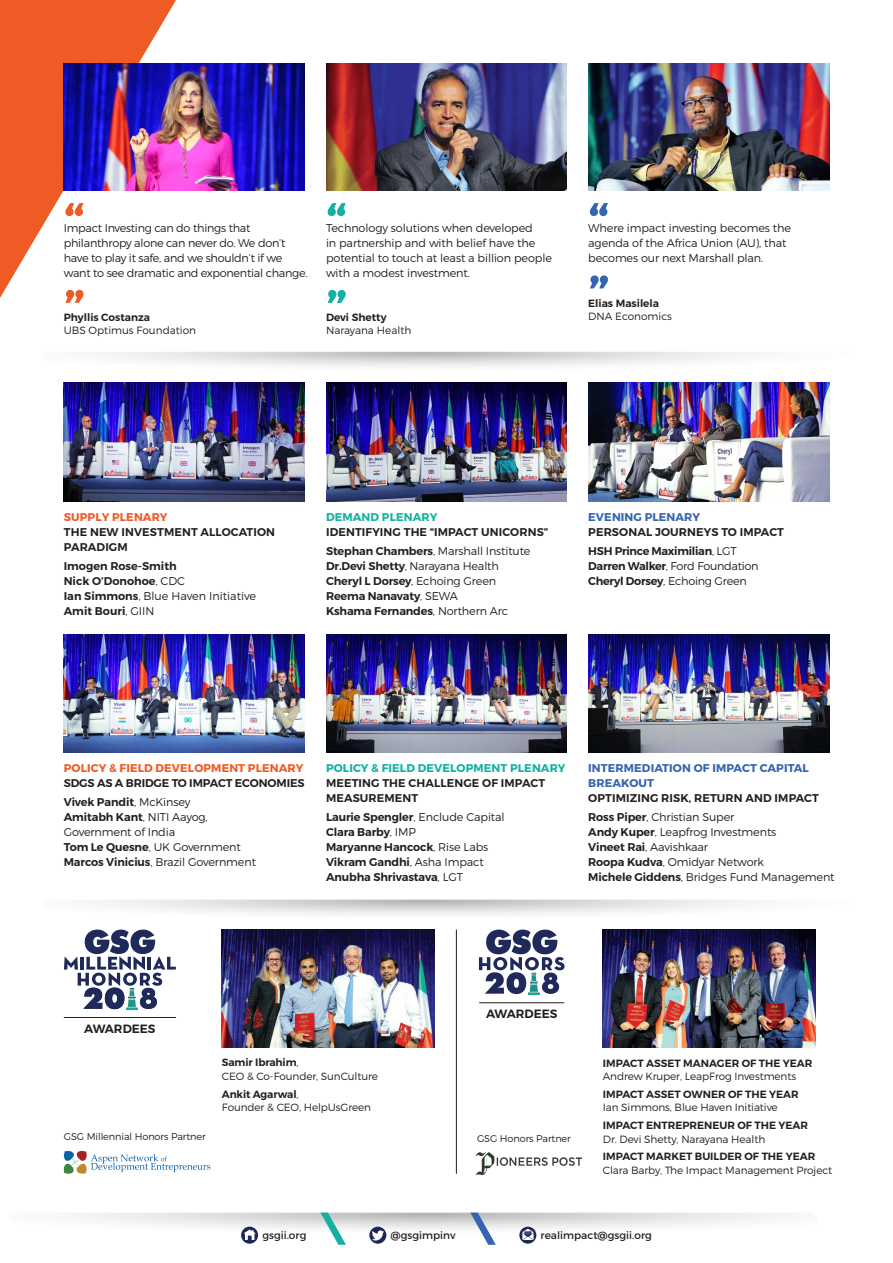
<style>
.page{position:relative;width:893px;height:1263px;background:#fff}
.page>*{position:absolute;margin:0;border:0;box-sizing:border-box;transform-origin:0 0}
.t1{font:600 54px/72.2px "Montserrat";color:#3665b0}
.t2{font:600 54px/86.7px "Montserrat";color:#14b1a3}
.t3{font:600 54px/86.6px "Montserrat";color:#ef5b25}
.t4{font:600 12px "Montserrat";color:#231f20}
.t5{font:300 11.25px/15px "Montserrat";letter-spacing:-.01em;color:#231f20}
.t6{font:600 11.25px/15px "Montserrat";letter-spacing:-.01em;color:#231f20}
.t7{font:600 11.25px/15px "Montserrat";letter-spacing:.01em;color:#231f20}
.t8{font:700 11.25px/15px "Montserrat";letter-spacing:.01em;color:#3665b0}
.t9{font:700 11.25px "Montserrat";letter-spacing:.01em;color:#14b1a3}
.t10{font:700 11.25px "Montserrat";letter-spacing:.01em;color:#ef5b25}
.t11{font:300 10.5px/13.5px "Montserrat";letter-spacing:-.01em;color:#231f20}
.t12{font:600 10.5px "Montserrat";color:#231f20}
.t13{font:10.5px "Montserrat";color:#231f20}
.t14{font:300 9.75px "Montserrat";letter-spacing:-.01em;color:#231f20}
.s1{font-weight:300}
.s2{font-weight:600}
</style>
<div class="page">
<svg style="left:0;top:0;width:176px;height:298px;fill:#ef5b25"></svg>
<img style="left:78px;top:1212px;width:701px;height:21px">
<img style="left:588px;top:634px;width:241px;height:119px">
<img style="left:326px;top:634px;width:241px;height:119px">
<img style="left:64px;top:634px;width:241px;height:119px">
<img style="left:222px;top:929px;width:212px;height:119px">
<img style="left:603px;top:929px;width:212px;height:119px">
<svg style="left:320px;top:1212px;width:26px;height:33px"></svg>
<svg style="left:470px;top:1212px;width:26px;height:33px"></svg>
<svg style="left:369px;top:1227px;width:17px;height:17px"></svg>
<svg style="left:372px;top:1230px;width:12px;height:10px"></svg>
<div style="left:241px;top:1227px;width:17px;height:17px;background:#1d2759;border-radius:50%"></div>
<svg style="left:243px;top:1229px;width:13px;height:11px"></svg>
<svg style="left:519px;top:1227px;width:17px;height:17px"></svg>
<svg style="left:522px;top:1229px;width:12px;height:11px"></svg>
<img style="left:326px;top:383px;width:241px;height:118px">
<img style="left:64px;top:383px;width:241px;height:118px">
<img style="left:588px;top:383px;width:241px;height:118px">
<img style="left:588px;top:64px;width:241px;height:126px">
<img style="left:326px;top:64px;width:241px;height:126px">
<img style="left:64px;top:64px;width:241px;height:126px">
<svg style="left:64px;top:929px;width:112px;height:80px"></svg>
<hr style="left:64px;top:1017px;width:112px;height:1px;background:#231f20">
<svg style="left:479px;top:929px;width:85px;height:65px"></svg>
<hr style="left:479px;top:1002px;width:85px;height:1px;background:#231f20">
<img style="left:476px;top:1152px;width:107px;height:24px">
<svg style="left:64px;top:1151px;width:146px;height:23px"></svg>
<hr style="left:456px;top:929px;width:1px;height:245px;background:#231f20">
<h1 class="t3" style="left:64px;top:179px;width:22px">“ ”</h1>
<p class="t5" style="left:64px;top:220px;width:245px">Impact Investing can do things that philanthropy alone can never do. We don’t have to play it safe, and we shouldn’t if we want to see dramatic and exponential change.</p>
<p class="t12" style="left:64px;top:311px;width:88px">Phyllis Costanza</p>
<p class="t11" style="left:64px;top:323px;width:134px">UBS Optimus Foundation</p>
<h1 class="t2" style="left:326px;top:179px;width:22px">“ ”</h1>
<p class="t5" style="left:326px;top:220px;width:227px">Technology solutions when developed<br>in partnership and with belief have the potential to touch at least a billion people with a modest investment.</p>
<p class="t12" style="left:326px;top:311px;width:62px">Devi Shetty</p>
<p class="t11" style="left:326px;top:323px;width:87px">Narayana Health</p>
<h1 class="t1" style="left:588px;top:186px;width:22px">“ ”</h1>
<p class="t5" style="left:588px;top:220px;width:204px">Where impact investing becomes the agenda of the Africa Union (AU), that becomes our next Marshall plan.</p>
<p class="t12" style="left:588px;top:297px;width:72px">Elias Masilela</p>
<p class="t11" style="left:588px;top:309px;width:85px">DNA Economics</p>
<p class="t10" style="left:64px;top:509px;width:25px">SUPPLY</p>
<p class="t10" style="left:112px;top:509px;width:17px">PLENARY</p>
<p class="t6" style="left:64px;top:524px;width:95px">The New Investm</p>
<p class="t6" style="left:174px;top:524px;width:56px">ent Allocation</p>
<p class="t6" style="left:64px;top:539px;width:16px">Paradi</p>
<p class="t6" style="left:64px;top:537px;width:114px;line-height:19.2px;text-align:center">gm<br>Imogen Rose-Smith</p>
<p class="t6" style="left:64px;top:573px;width:194px">Nick O’Donohoe<span class="s1">, CDC<br></span>Ian Simmons<span class="s1">, Blue Haven Initiative<br></span>Amit Bouri<span class="s1">, GIIN</span></p>
<p class="t9" style="left:326px;top:509px;width:19px">DEMAND</p>
<p class="t9" style="left:382px;top:509px;width:17px">PLENARY</p>
<p class="t6" style="left:326px;top:524px;width:121px">Identi fying the “Impact</p>
<p class="t6" style="left:481px;top:524px;width:9px">Unicorns</p>
<p class="t6" style="left:544px;top:524px;width:6px">”</p>
<p class="t6" style="left:326px;top:543px;width:206px">Stephan Chambers<span class="s1">, Marshall Institute<br></span>Dr.Devi Shetty<span class="s1">, Narayana Health<br></span>Cheryl L Dorsey<span class="s1">, Echoing Green<br></span>Reema Nanavaty<span class="s1">, SEWA<br></span>Kshama Fernandes<span class="s1">, Northern Arc</span></p>
<p class="t8" style="left:588px;top:509px;width:113px">EVENING PLENARY</p>
<p class="t6" style="left:588px;top:524px;width:25px">Persona</p>
<p class="t6" style="left:588px;top:522px;width:165px;line-height:19.2px;text-indent:58px">l Journeys to Impact<br>HSH Prince Maximilian<span class="s1">, LGT</span></p>
<p class="t5" style="left:588px;top:558px;width:172px"><span class="s2">Darren Walker</span>, Ford Foundation<br><span class="s2">Cheryl Dorsey</span>, Echoing Green</p>
<p class="t10" style="left:64px;top:761px;width:241px">POLICY &amp; FIELD DEVELOPMENT PLENARY</p>
<p class="t6" style="left:64px;top:776px;width:138px">SDGs as a Bridge to Impact</p>
<p class="t6" style="left:235px;top:776px;width:9px">Economi</p>
<p class="t6" style="left:290px;top:776px;width:15px">es</p>
<p class="t5" style="left:64px;top:794px;width:194px"><span class="s2">Vivek Pandit</span>, McKinsey<br><span class="s2">Amitabh Kant</span>, NITI Aayog,<br>Government of India<br><span class="s2">Tom Le Quesne</span>, UK Government<br><span class="s2">Marcos Vinicius</span>, Brazil Government</p>
<p class="t9" style="left:326px;top:761px;width:241px">POLICY &amp; FIELD DEVELOPMENT PLENARY</p>
<p class="t7" style="left:326px;top:776px;width:188px">Meeting th e Challenge of Impact<br>Measurem ent</p>
<p class="t6" style="left:326px;top:810px;width:180px">Laurie Spengler<span class="s1">, Enclude Capital<br></span>Clara Barby<span class="s1">, IMP<br></span>Maryanne Hancock<span class="s1">, Rise Labs<br></span>Vikram Gandhi<span class="s1">, Asha Impact<br></span>Anubha Shrivastava<span class="s1">, LGT</span></p>
<p class="t8" style="left:588px;top:761px;width:222px">INTERMEDIATION OF IMPACT CAPITAL<br>BREAKOUT</p>
<p class="t6" style="left:588px;top:791px;width:17px">Optimi</p>
<p class="t7" style="left:630px;top:791px;width:126px">zing Risk, Return and</p>
<p class="t6" style="left:775px;top:791px;width:13px">Impact</p>
<p class="t5" style="left:588px;top:809px;width:248px"><span class="s2">Ross Piper</span>, Christian Super<br><span class="s2">Andy Kuper</span>, Leapfrog Investments<br><span class="s2">Vineet Rai</span>, Aavishkaar<br><span class="s2">Roopa Kudva</span>, Omidyar Network<br><span class="s2">Michele Giddens</span>, Bridges Fund Management</p>
<p class="t4" style="left:84px;top:1021px;width:20px">Award</p>
<p class="t4" style="left:132px;top:1021px;width:24px">ees</p>
<p class="t11" style="left:222px;top:1056px;width:158px"><span class="s2">Samir Ibrahim</span>,<br>CEO &amp; Co-Founder, SunCulture</p>
<p class="t11" style="left:222px;top:1087px;width:151px"><span class="s2">Ankit Agarwal</span>,<br>Founder &amp; CEO, HelpUsGreen</p>
<p class="t4" style="left:486px;top:1006px;width:20px">Award</p>
<p class="t4" style="left:534px;top:1006px;width:24px">ees</p>
<p class="t14" style="left:64px;top:1131px;width:143px">GSG Millennial Honors Partner</p>
<p class="t14" style="left:477px;top:1133px;width:95px">GSG Honors Partner</p>
<p class="t12" style="left:603px;top:1056px;width:12px">Impact</p>
<p class="t12" style="left:646px;top:1056px;width:56px">Ass et Mana</p>
<p class="t12" style="left:717px;top:1056px;width:89px">ger of the Year</p>
<p class="t11" style="left:603px;top:1069px;width:195px">Andrew Kruper, LeapFrog Investments</p>
<p class="t12" style="left:603px;top:1087px;width:12px">Impact</p>
<p class="t12" style="left:646px;top:1087px;width:146px">Asset Own er of th e Year</p>
<p class="t11" style="left:603px;top:1100px;width:176px">Ian Simmons, Blue Haven Initiative</p>
<p class="t12" style="left:603px;top:1119px;width:12px">Impact</p>
<p class="t12" style="left:646px;top:1119px;width:8px">Entr</p>
<p class="t12" style="left:675px;top:1119px;width:126px">epreneur of the Year</p>
<p class="t11" style="left:603px;top:1132px;width:164px">Dr. Devi Shetty, Narayana Health</p>
<p class="t12" style="left:603px;top:1150px;width:12px">Impact</p>
<p class="t12" style="left:646px;top:1150px;width:19px">Mark</p>
<p class="t12" style="left:679px;top:1150px;width:130px">et Builder of th e Year</p>
<p class="t11" style="left:603px;top:1163px;width:231px">Clara Barby, The Impact Management Project</p>
<p class="t13" style="left:262px;top:1229px;width:46px">gsgii.org</p>
<p class="t13" style="left:391px;top:1229px;width:66px">@gsgimpinv</p>
<p class="t13" style="left:541px;top:1229px;width:113px">realimpact@gsgii.org</p>
</div>
